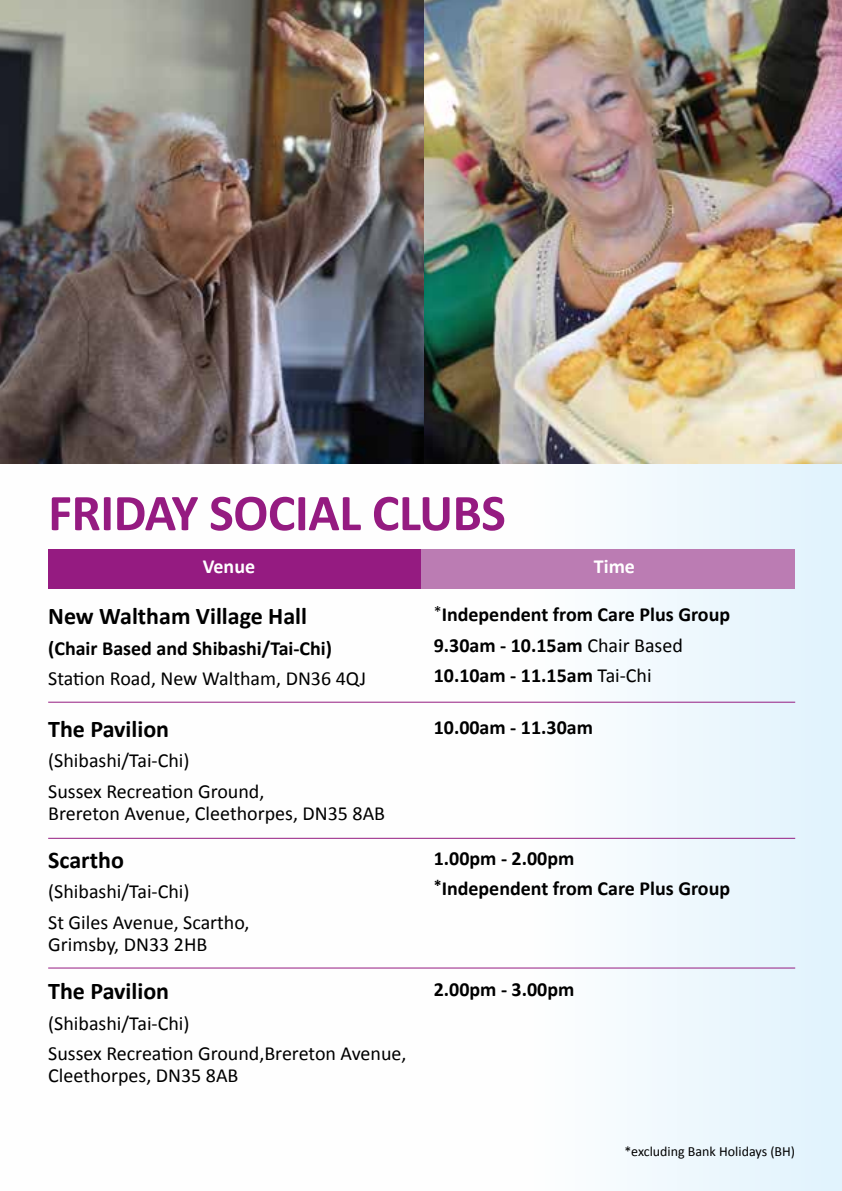
<style>
.page{position:relative;width:842px;height:1191px;background:#fff}
.page>*{position:absolute;margin:0;border:0;box-sizing:border-box;transform-origin:0 0}
.t1{font:700 52px "Calibri";letter-spacing:-.01em;color:#951b81}
.t2{font:700 24px "Calibri";color:#000}
.t3{font:20px/30.4px "Calibri";color:#000}
.t4{font:700 20px/30.4px "Calibri";color:#000}
.t5{font:700 20px "Calibri";color:#fff}
.t6{font:14px "Calibri";color:#000}
.s1{font-weight:400}
</style>
<div class="page">
<div style="left:0;top:0;width:842px;height:1191px;background:linear-gradient(to right,#fffffe,#ebf6fd)"></div>
<div style="left:48px;top:549px;width:374px;height:40px;background:#951b81"></div>
<div style="left:422px;top:549px;width:373px;height:40px;background:#bb7cb3"></div>
<hr style="left:48px;top:701px;width:747px;height:1px;background:#951b81">
<hr style="left:48px;top:837px;width:747px;height:1px;background:#951b81">
<hr style="left:48px;top:967px;width:747px;height:1px;background:#951b81">
<img style="left:0;top:0;width:842px;height:463px">
<h1 class="t1" style="left:48px;top:476px;width:459px">FRIDAY SOCIAL CLUBS</h1>
<p class="t5" style="left:203px;top:552px;width:54px">Venue</p>
<p class="t5" style="left:594px;top:552px;width:43px">Time</p>
<p class="t2" style="left:48px;top:599px;width:260px">New Waltham Village Hall</p>
<p class="t4" style="left:48px;top:632px;width:285px">(Chair Based and Shibashi/Tai-Chi)</p>
<p class="t3" style="left:48px;top:662px;width:319px">Station Road, New Waltham, DN36 4QJ</p>
<p class="t2" style="left:48px;top:711px;width:122px">The Pavilion</p>
<p class="t3" style="left:48px;top:744px;width:218px">(Shibashi/Tai-Chi)<br>Sussex Recreation Ground,</p>
<p class="t3" style="left:48px;top:797px;width:338px">Brereton Avenue, Cleethorpes, DN35 8AB</p>
<p class="t2" style="left:48px;top:842px;width:77px">Scartho</p>
<p class="t3" style="left:48px;top:875px;width:203px">(Shibashi/Tai-Chi)<br>St Giles Avenue, Scartho,</p>
<p class="t3" style="left:48px;top:928px;width:161px">Grimsby, DN33 2HB</p>
<p class="t2" style="left:48px;top:974px;width:122px">The Pavilion</p>
<p class="t3" style="left:48px;top:1007px;width:360px">(Shibashi/Tai-Chi)<br>Sussex Recreation Ground,Brereton Avenue,</p>
<p class="t3" style="left:48px;top:1059px;width:192px">Cleethorpes, DN35 8AB</p>
<p class="t4" style="left:434px;top:598px;width:298px"><sup>*</sup>Independent from Care Plus Group<br>9.30am - 10.15am <span class="s1">Chair Based<br></span>10.10am - 11.15am <span class="s1">Tai-Chi</span></p>
<p class="t4" style="left:434px;top:711px;width:161px">10.00am - 11.30am</p>
<p class="t4" style="left:434px;top:842px;width:298px">1.00pm - 2.00pm<br><sup>*</sup>Independent from Care Plus Group</p>
<p class="t4" style="left:434px;top:973px;width:142px">2.00pm - 3.00pm</p>
<p class="t6" style="left:624px;top:1141px;width:172px">*excluding Bank Holidays (BH)</p>
</div>
